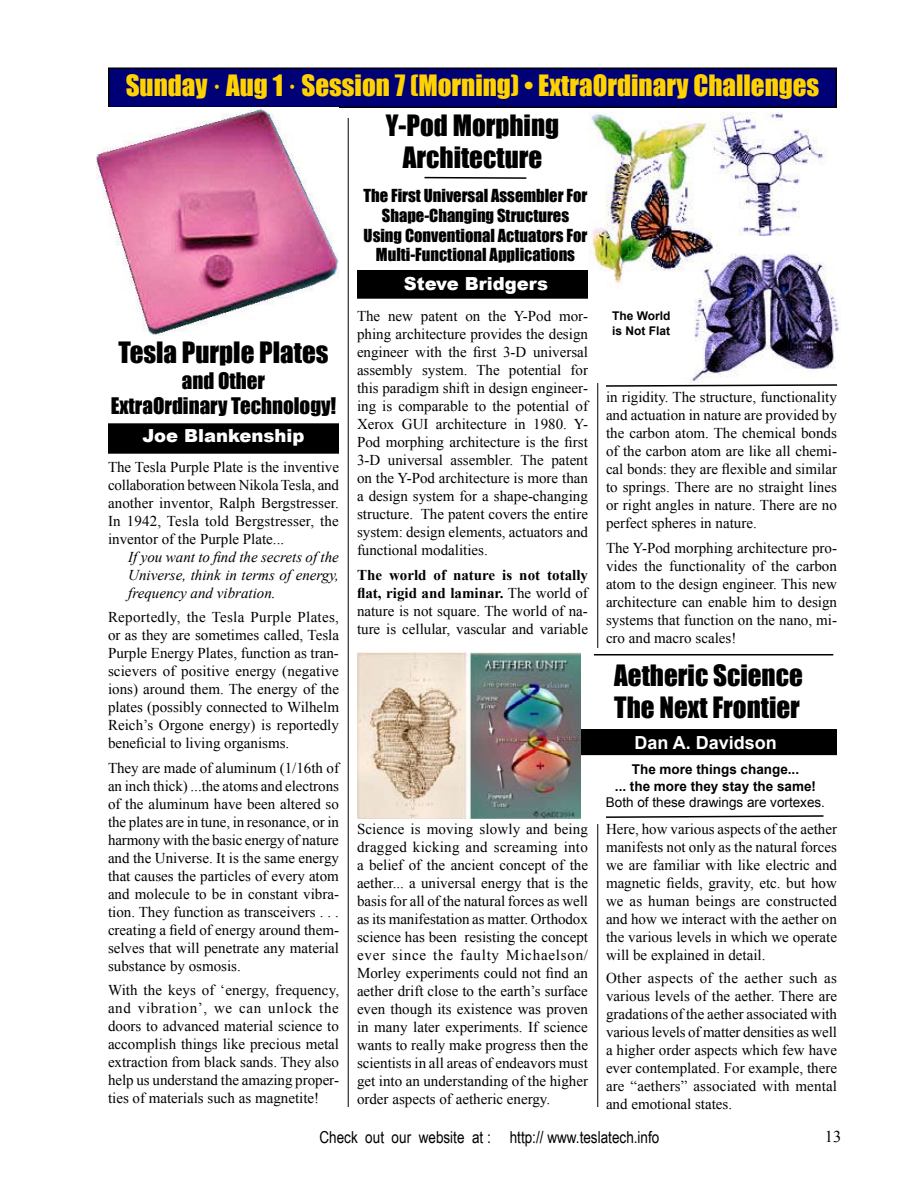
<style>
.page{position:relative;width:918px;height:1188px;background:#fff}
.page>*{position:absolute;margin:0;border:0;box-sizing:border-box;transform-origin:0 0}
.t1{font:27px/32.4px "Impact";color:#000}
.t2{font:27px "Impact";color:#ffd200}
.t3{font:21px/25.2px "Impact";color:#000;text-align:center}
.t4{font:900 18px "Arial";color:#fff}
.t5{font:700 18px "Arial";color:#fff}
.t6{font:16.5px/19.8px "Impact";color:#000;text-align:center}
.t7{font:16.5px "Arial Narrow";color:#000}
.t8{font:16.5px "Times New Roman";color:#000}
.t9{font:15px/18px "Times New Roman";color:#000;text-align:justify}
.t10{font:italic 15px/18px "Times New Roman";color:#000;text-align:justify}
.t11{font:700 13.5px/16.2px "Arial";color:#000;text-align:center}
.t12{font:13.5px "Arial";color:#000}
.t13{font:700 12px/14.4px "Arial";color:#000}
.s1{font-weight:700}
</style>
<div class="page">
<hr style="left:348px;top:81px;width:1px;height:1026px;background:#000">
<hr style="left:597px;top:81px;width:1px;height:1026px;background:#000">
<div style="left:588px;top:648px;width:18px;height:176px;background:#fff"></div>
<div style="left:588px;top:59px;width:18px;height:232px;background:#fff"></div>
<hr style="left:594px;top:654px;width:239px;height:1px;background:#000">
<div style="left:339px;top:68px;width:26px;height:50px;background:#fff"></div>
<div style="left:109px;top:68px;width:727px;height:39px;background:#000076"></div>
<div style="left:108px;top:68px;width:729px;height:40px;border:2px solid #000"></div>
<div style="left:109px;top:424px;width:229px;height:29px;background:#000"></div>
<div style="left:108px;top:423px;width:231px;height:31px;border:2px solid #000"></div>
<div style="left:358px;top:271px;width:247px;height:27px;background:#000"></div>
<div style="left:357px;top:270px;width:249px;height:29px;border:2px solid #000"></div>
<div style="left:581px;top:730px;width:255px;height:24px;background:#000"></div>
<div style="left:580px;top:729px;width:257px;height:26px;border:2px solid #000"></div>
<svg style="left:424px;top:176px;width:103px;height:3px"></svg>
<img style="left:357px;top:653px;width:223px;height:166px">
<svg style="left:606px;top:815px;width:218px;height:3px"></svg>
<img style="left:588px;top:112px;width:253px;height:271px">
<svg style="left:606px;top:384px;width:231px;height:3px"></svg>
<img style="left:97px;top:108px;width:242px;height:228px">
<h1 class="t2" style="left:126px;top:64px;width:695px">Sunday · Aug 1 · Session 7 (Morning) • ExtraOrdinary Challenges</h1>
<h1 class="t1" style="left:386px;top:108px;width:175px;text-align:center">Y-Pod Morphing<br>Architecture</h1>
<p class="t6" style="left:364px;top:185px;width:225px">The First Universal Assembler For<br>Shape-Changing Structures<br>Using Conventional Actuators For<br>Multi-Functional Applications</p>
<h1 class="t1" style="left:118px;top:336px;width:212px">Tesla Purple Plates</h1>
<h2 class="t3" style="left:111px;top:367px;width:227px">and Other<br>ExtraOrdinary Technology!</h2>
<p class="t4" style="left:143px;top:423px;width:163px">Joe Blankenship</p>
<p class="t9" style="left:108px;top:458px;width:233px">The Tesla Purple Plate is the inventive collaboration between Nikola Tesla, and another inventor, Ralph Bergstresser.<br>In 1942, Tesla told Bergstresser, the inventor of the Purple Plate...</p>
<p class="t10" style="left:128px;top:548px;width:212px">If you want to find the secrets of the Universe, think in terms of energy, frequency and vibration.</p>
<p class="t9" style="left:108px;top:608px;width:233px">Reportedly, the Tesla Purple Plates, or as they are sometimes called, Tesla Purple Energy Plates, function as tran&shy;scievers of positive energy (negative ions) around them. The energy of the plates (possibly connected to Wilhelm Reich’s Orgone energy) is reportedly beneficial to living organisms.</p>
<p class="t9" style="left:108px;top:759px;width:233px">They are made of aluminum (1/16th of an inch thick) ...the atoms and electrons of the aluminum have been altered so the plates are in tune, in resonance, or in harmony with the basic energy of nature and the Universe. It is the same energy that causes the particles of every atom and molecule to be in constant vibra&shy;tion. They function as transceivers . . . creating a field of energy around them&shy;selves that will penetrate any material substance by osmosis.</p>
<p class="t9" style="left:108px;top:981px;width:233px">With the keys of ‘energy, frequency, and vibration’, we can unlock the doors to advanced material science to accomplish things like precious metal extraction from black sands. They also help us understand the amazing proper&shy;ties of materials such as magnetite!</p>
<p class="t4" style="left:404px;top:271px;width:146px">Steve Bridgers</p>
<p class="t9" style="left:357px;top:307px;width:233px">The new patent on the Y-Pod mor&shy;phing architecture provides the design engineer with the first 3-D universal assembly system. The potential for this paradigm shift in design engineer&shy;ing is comparable to the potential of Xerox GUI architecture in 1980. Y-Pod morphing architecture is the first 3-D universal assembler. The patent on the Y-Pod architecture is more than a design system for a shape-changing structure. The patent covers the entire system: design elements, actuators and functional modalities.</p>
<p class="t9" style="left:357px;top:565px;width:233px"><span class="s1">The world of nature is not totally flat, rigid and laminar.</span> The world of nature is not square. The world of na&shy;ture is cellular, vascular and variable</p>
<p class="t13" style="left:612px;top:309px;width:60px">The World is Not Flat</p>
<p class="t9" style="left:606px;top:388px;width:233px">in rigidity. The structure, functionality and actuation in nature are provided by the carbon atom. The chemical bonds of the carbon atom are like all chemi&shy;cal bonds: they are flexible and similar to springs. There are no straight lines or right angles in nature. There are no perfect spheres in nature.</p>
<p class="t9" style="left:606px;top:538px;width:233px">The Y-Pod morphing architecture pro&shy;vides the functionality of the carbon atom to the design engineer. This new architecture can enable him to design systems that function on the nano, mi&shy;cro and macro scales!</p>
<h1 class="t1" style="left:614px;top:658px;width:190px">Aetheric Science<br>The Next Frontier</h1>
<p class="t5" style="left:634px;top:731px;width:144px">Dan A. Davidson</p>
<p class="t11" style="left:615px;top:762px;width:203px">The more things change...<br>... the more they stay the same!</p>
<p class="t12" style="left:606px;top:793px;width:221px">Both of these drawings are vortexes.</p>
<p class="t9" style="left:357px;top:820px;width:233px">Science is moving slowly and being dragged kicking and screaming into a belief of the ancient concept of the aether... a universal energy that is the basis for all of the natural forces as well as its manifestation as matter. Orthodox science has been resisting the concept ever since the faulty Michaelson/ Morley experiments could not find an aether drift close to the earth’s surface even though its existence was proven in many later experiments. If science wants to really make progress then the scientists in all areas of endeavors must get into an understanding of the higher order aspects of aetheric energy.</p>
<p class="t9" style="left:606px;top:820px;width:233px">Here, how various aspects of the aether manifests not only as the natural forces we are familiar with like electric and magnetic fields, gravity, etc. but how we as human beings are constructed and how we interact with the aether on the various levels in which we operate will be explained in detail.</p>
<p class="t9" style="left:606px;top:969px;width:233px">Other aspects of the aether such as various levels of the aether. There are gradations of the aether associated with various levels of matter densities as well a higher order aspects which few have ever contemplated. For example, there are “aethers” associated with mental and emotional states.</p>
<p class="t7" style="left:319px;top:1125px;width:341px">Check out our website at : http:// www.teslatech.info</p>
<p class="t8" style="left:825px;top:1125px;width:18px">13</p>
</div>
